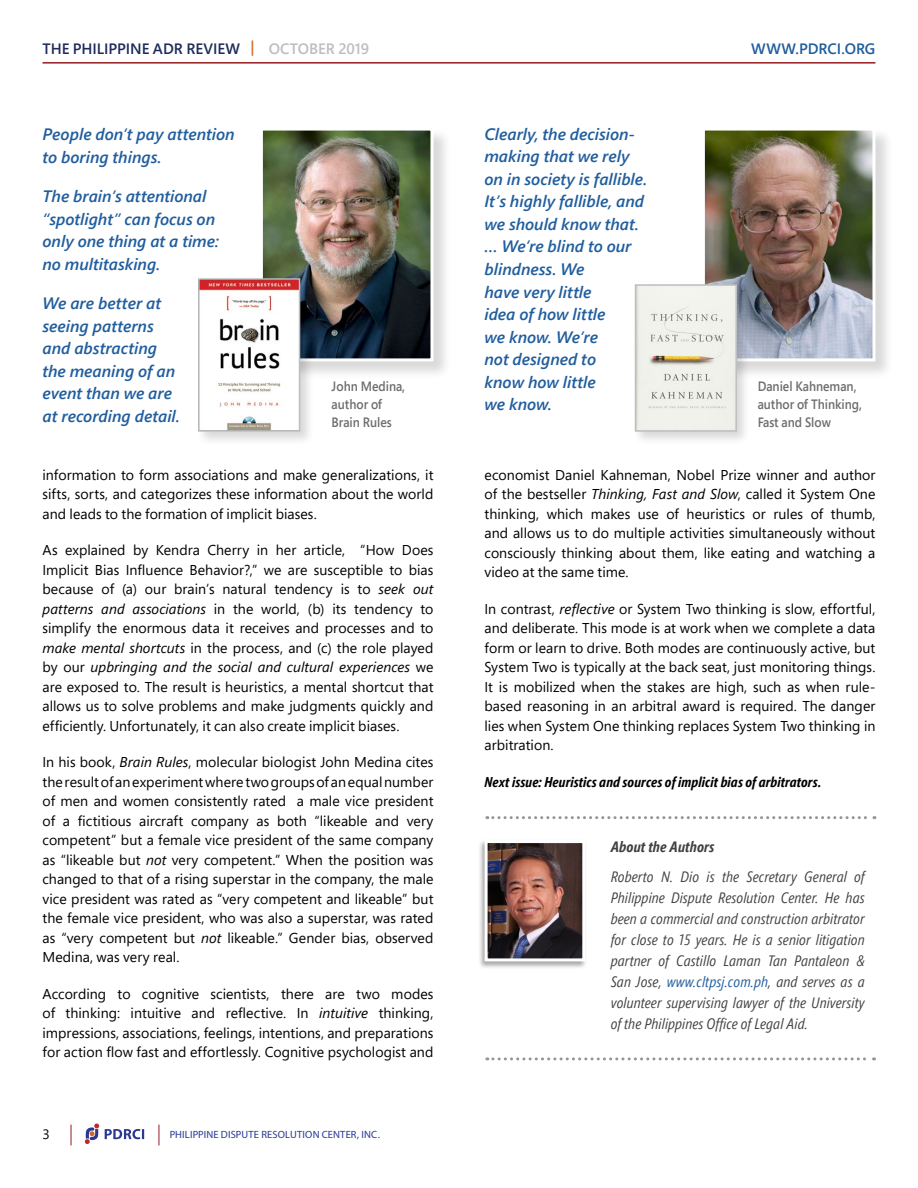
<style>
.page{position:relative;width:918px;height:1188px;background:#fff}
.page>*{position:absolute;margin:0;border:0;box-sizing:border-box;transform-origin:0 0}
.t1{font:italic 600 16.5px/22.5px "Segoe Pro";letter-spacing:-.005em;color:#215e9e}
.t2{font:italic 15px/21px "Segoe Pro Cond";letter-spacing:.01em;color:#414042;text-align:justify}
.t3{font:600 15px "Segoe Pro";color:#202b5b}
.t4{font:italic 700 15px "Segoe Pro Cond";letter-spacing:.01em;color:#414042}
.t5{font:600 15px "Segoe Pro";color:#215e9e}
.t6{font:14.25px/19.5px "Segoe Pro";letter-spacing:.005em;color:#000;text-align:justify}
.t7{font:italic 700 14.25px "Segoe Pro Cond";letter-spacing:.01em;color:#000}
.t8{font:600 13.5px/18px "Segoe Pro";color:#6d6e71;scale:.9 1}
.t9{font:13.5px "Segoe Pro";color:#000}
.t10{font:10.5px "Myriad Hebrew";letter-spacing:.015em;color:#2a3891}
.s1{color:#ce6a28}
.s2{color:#bcbec0}
.s3{font-style:italic}
.s4{color:#215e9e}
</style>
<div class="page">
<svg style="left:71px;top:1125px;width:1px;height:20px"></svg>
<svg style="left:159px;top:1125px;width:1px;height:20px"></svg>
<svg style="left:105px;top:1129px;width:39px;height:10px"></svg>
<svg style="left:85px;top:1124px;width:14px;height:20px"></svg>
<hr style="left:43px;top:62px;width:832px;height:2px;background:#961b1e">
<svg style="left:487px;top:816px;width:388px;height:3px"></svg>
<svg style="left:487px;top:1057px;width:388px;height:3px"></svg>
<div style="left:478px;top:839px;width:110px;height:130px;background:#000;opacity:.35"></div>
<img style="left:483px;top:839px;width:104px;height:124px">
<div style="left:260px;top:127px;width:192px;height:252px;background:#000;opacity:.15"></div>
<img style="left:264px;top:132px;width:165px;height:225px">
<div style="left:260px;top:128px;width:173px;height:233px;border:3px solid #fff"></div>
<div style="left:196px;top:276px;width:119px;height:170px;background:#000;opacity:.15"></div>
<img style="left:201px;top:281px;width:96px;height:148px">
<div style="left:198px;top:278px;width:102px;height:154px;border:2px solid #bcbec0"></div>
<div style="left:702px;top:127px;width:192px;height:252px;background:#000;opacity:.15"></div>
<img style="left:706px;top:132px;width:165px;height:225px">
<div style="left:702px;top:128px;width:173px;height:233px;border:3px solid #fff"></div>
<div style="left:632px;top:282px;width:119px;height:164px;background:#000;opacity:.15"></div>
<img style="left:638px;top:287px;width:96px;height:142px">
<div style="left:635px;top:284px;width:102px;height:148px;border:2px solid #bcbec0"></div>
<p class="t3" style="left:43px;top:38px;width:328px">THE PHILIPPINE ADR REVIEW <span class="s1">|</span> <span class="s2">OCTOBER 2019</span></p>
<p class="t5" style="left:751px;top:38px;width:126px">WWW.PDRCI.ORG</p>
<p class="t1" style="left:43px;top:123px;width:194px">People don’t pay attention to boring things.</p>
<p class="t1" style="left:43px;top:185px;width:178px">The brain’s attentional “spotlight” can focus on only one thing at a time: no multitasking.</p>
<p class="t1" style="left:43px;top:292px;width:139px">We are better at seeing patterns and abstracting the meaning of an event than we are at recording detail.</p>
<p class="t1" style="left:485px;top:122px;width:164px">Clearly, the decision&shy;making that we rely on in society is fallible.<br>It’s highly fallible, and we should know that. … We’re blind to our blindness. We<br>have very little<br>idea of how little<br>we know. We’re<br>not designed to<br>know how little<br>we know.</p>
<p class="t8" style="left:332px;top:377px;width:83px">John Medina, author of<br>Brain Rules</p>
<p class="t8" style="left:758px;top:377px;width:118px">Daniel Kahneman, author of Thinking,<br>Fast and Slow</p>
<p class="t6" style="left:43px;top:465px;width:392px">information to form associations and make generalizations, it sifts, sorts, and categorizes these information about the world and leads to the formation of implicit biases.</p>
<p class="t6" style="left:43px;top:540px;width:392px">As explained by Kendra Cherry in her article, “How Does Implicit Bias Influence Behavior?,” we are susceptible to bias because of (a) our brain’s natural tendency is to <span class="s3">seek out patterns and associations</span> in the world, (b) its tendency to simplify the enormous data it receives and processes and to <span class="s3">make mental shortcuts</span> in the process, and (c) the role played by our <span class="s3">upbringing and the social and cultural experiences</span> we are exposed to. The result is heuristics, a mental shortcut that allows us to solve problems and make judgments quickly and efficiently. Unfortunately, it can also create implicit biases.</p>
<p class="t6" style="left:43px;top:752px;width:393px">In his book, <span class="s3">Brain Rules</span>, molecular biologist John Medina cites the result of an experiment where two groups of an equal number of men and women consistently rated a male vice president of a fictitious aircraft company as both “likeable and very competent” but a female vice president of the same company as “likeable but <span class="s3">not</span> very competent.” When the position was changed to that of a rising superstar in the company, the male vice president was rated as “very competent and likeable” but the female vice president, who was also a superstar, was rated as “very competent but <span class="s3">not</span> likeable.” Gender bias, observed Medina, was very real.</p>
<p class="t6" style="left:43px;top:984px;width:392px">According to cognitive scientists, there are two modes of thinking: intuitive and reflective. In <span class="s3">intuitive</span> thinking, impressions, associations, feelings, intentions, and preparations for action flow fast and effortlessly. Cognitive psychologist and</p>
<p class="t9" style="left:43px;top:1125px;width:9px">3</p>
<p class="t10" style="left:170px;top:1129px;width:212px">PHILIPPINE DISPUTE RESOLUTION CENTER, INC.</p>
<p class="t6" style="left:485px;top:465px;width:392px">economist Daniel Kahneman, Nobel Prize winner and author of the bestseller <span class="s3">Thinking, Fast and Slow</span>, called it System One thinking, which makes use of heuristics or rules of thumb, and allows us to do multiple activities simultaneously without consciously thinking about them, like eating and watching a video at the same time.</p>
<p class="t6" style="left:485px;top:598px;width:392px">In contrast, <span class="s3">reflective</span> or System Two thinking is slow, effortful, and deliberate. This mode is at work when we complete a data form or learn to drive. Both modes are continuously active, but System Two is typically at the back seat, just monitoring things.<br>It is mobilized when the stakes are high, such as when rule&shy;based reasoning in an arbitral award is required. The danger lies when System One thinking replaces System Two thinking in arbitration.</p>
<p class="t7" style="left:485px;top:773px;width:338px">Next issue: Heuristics and sources of implicit bias of arbitrators.</p>
<p class="t4" style="left:611px;top:837px;width:105px">About the Authors</p>
<p class="t2" style="left:611px;top:866px;width:255px">Roberto N. Dio is the Secretary General of Philippine Dispute Resolution Center. He has been a commercial and construction arbitrator for close to 15 years. He is a senior litigation partner of Castillo Laman Tan Pantaleon &amp; San Jose, <span class="s4">www.cltpsj.com.ph</span>, and serves as a volunteer supervising lawyer of the University of the Philippines Office of Legal Aid.</p>
</div>
